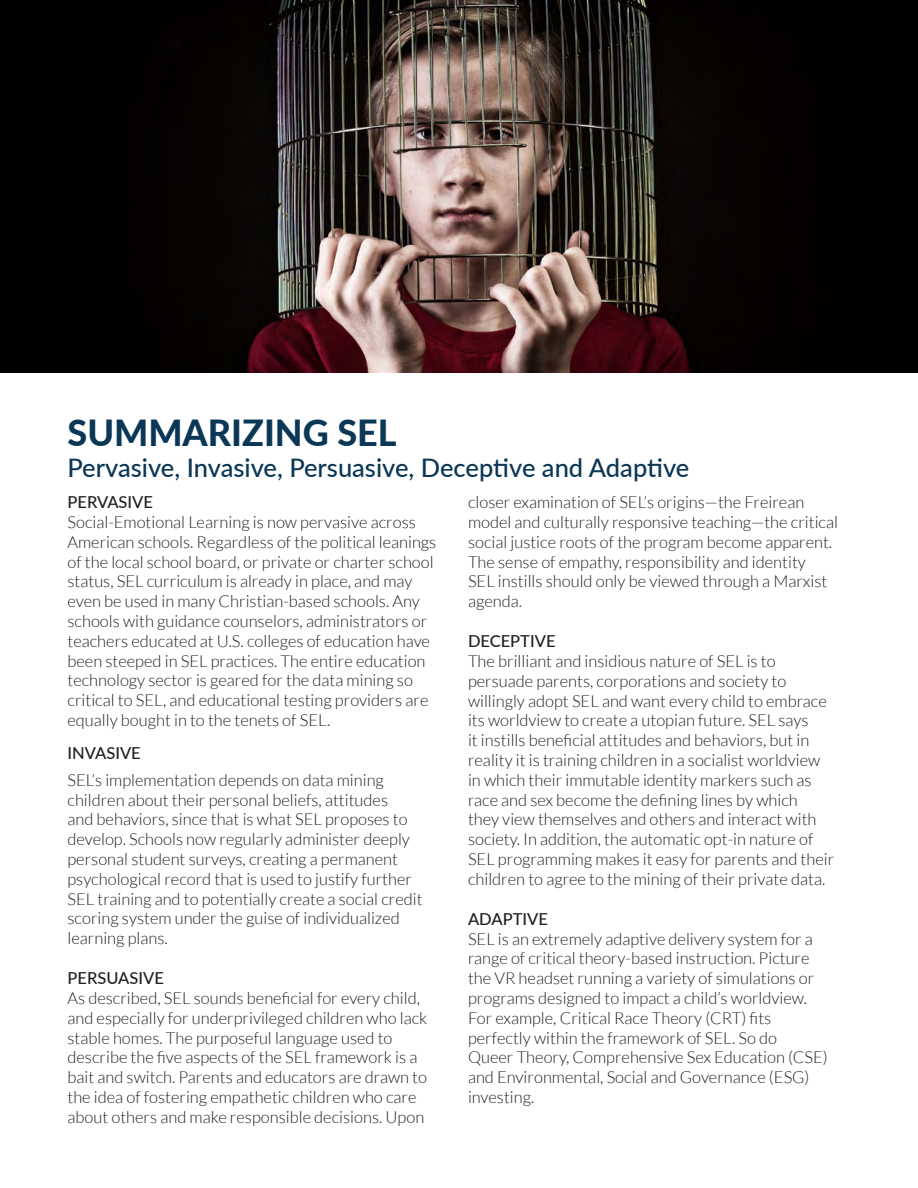
<style>
.page{position:relative;width:918px;height:1188px;background:#fff}
.page>*{position:absolute;margin:0;border:0;box-sizing:border-box;transform-origin:0 0}
.t1{font:800 36px "Lato";color:#0b3756}
.t2{font:500 25.5px "Lato";color:#0b3756}
.t3{font:300 16.5px/19.8px "Lato";color:#231f20}
.t4{font:500 16.5px "Lato";color:#231f20}
</style>
<div class="page">
<img style="left:0;top:0;width:918px;height:372px">
<p class="t1" style="left:68px;top:407px;width:331px">SUMMARIZING SEL</p>
<p class="t2" style="left:68px;top:449px;width:623px">Pervasive, Invasive, Persuasive, Deceptive and Adaptive</p>
<p class="t4" style="left:68px;top:490px;width:87px">PERVASIVE</p>
<p class="t3" style="left:68px;top:512px;width:370px">Social-Emotional Learning is now pervasive across American schools. Regardless of the political leanings of the local school board, or private or charter school status, SEL curriculum is already in place, and may even be used in many Christian-based schools. Any schools with guidance counselors, administrators or teachers educated at U.S. colleges of education have been steeped in SEL practices. The entire education technology sector is geared for the data mining so critical to SEL, and educational testing providers are equally bought in to the tenets of SEL.</p>
<p class="t4" style="left:68px;top:741px;width:75px">INVASIVE</p>
<p class="t3" style="left:68px;top:770px;width:357px">SEL’s implementation depends on data mining children about their personal beliefs, attitudes<br>and behaviors, since that is what SEL proposes to develop. Schools now regularly administer deeply personal student surveys, creating a permanent psychological record that is used to justify further SEL training and to potentially create a social credit scoring system under the guise of individualized learning plans.</p>
<p class="t4" style="left:68px;top:966px;width:98px">PERSUASIVE</p>
<p class="t3" style="left:68px;top:988px;width:361px">As described, SEL sounds beneficial for every child, and especially for underprivileged children who lack stable homes. The purposeful language used to describe the five aspects of the SEL framework is a bait and switch. Parents and educators are drawn to the idea of fostering empathetic children who care about others and make responsible decisions. Upon</p>
<p class="t3" style="left:468px;top:492px;width:372px">closer examination of SEL’s origins—the Freirean model and culturally responsive teaching—the critical social justice roots of the program become apparent.<br>The sense of empathy, responsibility and identity<br>SEL instills should only be viewed through a Marxist agenda.</p>
<p class="t4" style="left:468px;top:629px;width:89px">DECEPTIVE</p>
<p class="t3" style="left:468px;top:651px;width:368px">The brilliant and insidious nature of SEL is to persuade parents, corporations and society to willingly adopt SEL and want every child to embrace its worldview to create a utopian future. SEL says<br>it instills beneficial attitudes and behaviors, but in reality it is training children in a socialist worldview in which their immutable identity markers such as race and sex become the defining lines by which<br>they view themselves and others and interact with society. In addition, the automatic opt-in nature of SEL programming makes it easy for parents and their children to agree to the mining of their private data.</p>
<p class="t4" style="left:468px;top:907px;width:81px">ADAPTIVE</p>
<p class="t3" style="left:468px;top:929px;width:361px">SEL is an extremely adaptive delivery system for a range of critical theory-based instruction. Picture the VR headset running a variety of simulations or programs designed to impact a child’s worldview.<br>For example, Critical Race Theory (CRT) fits perfectly within the framework of SEL. So do<br>Queer Theory, Comprehensive Sex Education (CSE) and Environmental, Social and Governance (ESG) investing.</p>
</div>
